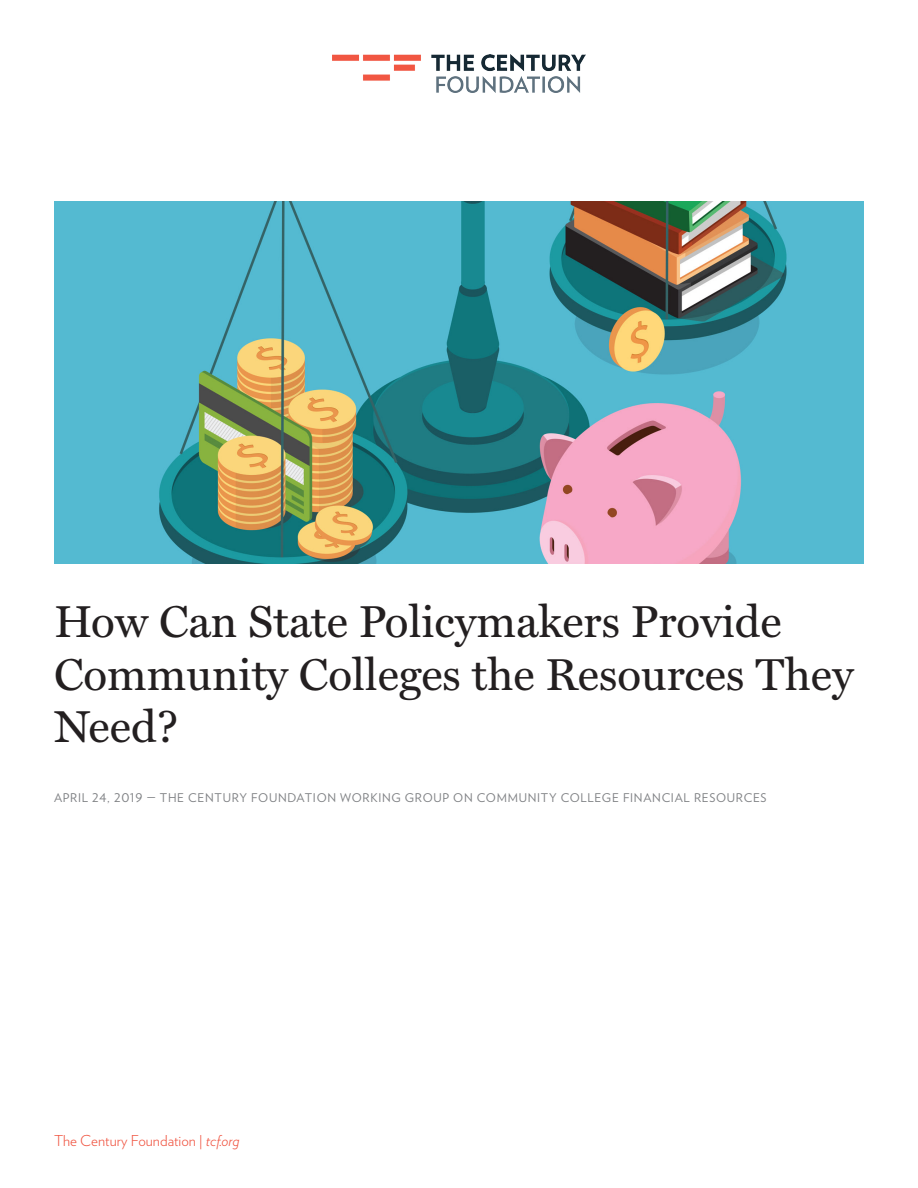
<style>
.page{position:relative;width:918px;height:1188px;background:#fff}
.page>*{position:absolute;margin:0;border:0;box-sizing:border-box;transform-origin:0 0}
.t1{font:45px/52.5px "Miller Text";color:#231f20}
.t2{font:300 15px "Verlag";color:#f05542}
.t3{font:12px "Verlag";letter-spacing:.06em;color:#808285}
.s1{font-style:italic}
</style>
<div class="page">
<img style="left:333px;top:54px;width:252px;height:39px">
<img style="left:55px;top:202px;width:808px;height:361px">
<p class="t1" style="left:54px;top:593px;width:801px">How Can State Policymakers Provide<br>Community Colleges the Resources They<br>Need?</p>
<p class="t3" style="left:54px;top:789px;width:714px">APRIL 24, 2019 — THE CENTURY FOUNDATION WORKING GROUP ON COMMUNITY COLLEGE FINANCIAL RESOURCES</p>
<p class="t2" style="left:54px;top:1130px;width:187px">The Century Foundation | <span class="s1">tcf.org</span></p>
</div>
